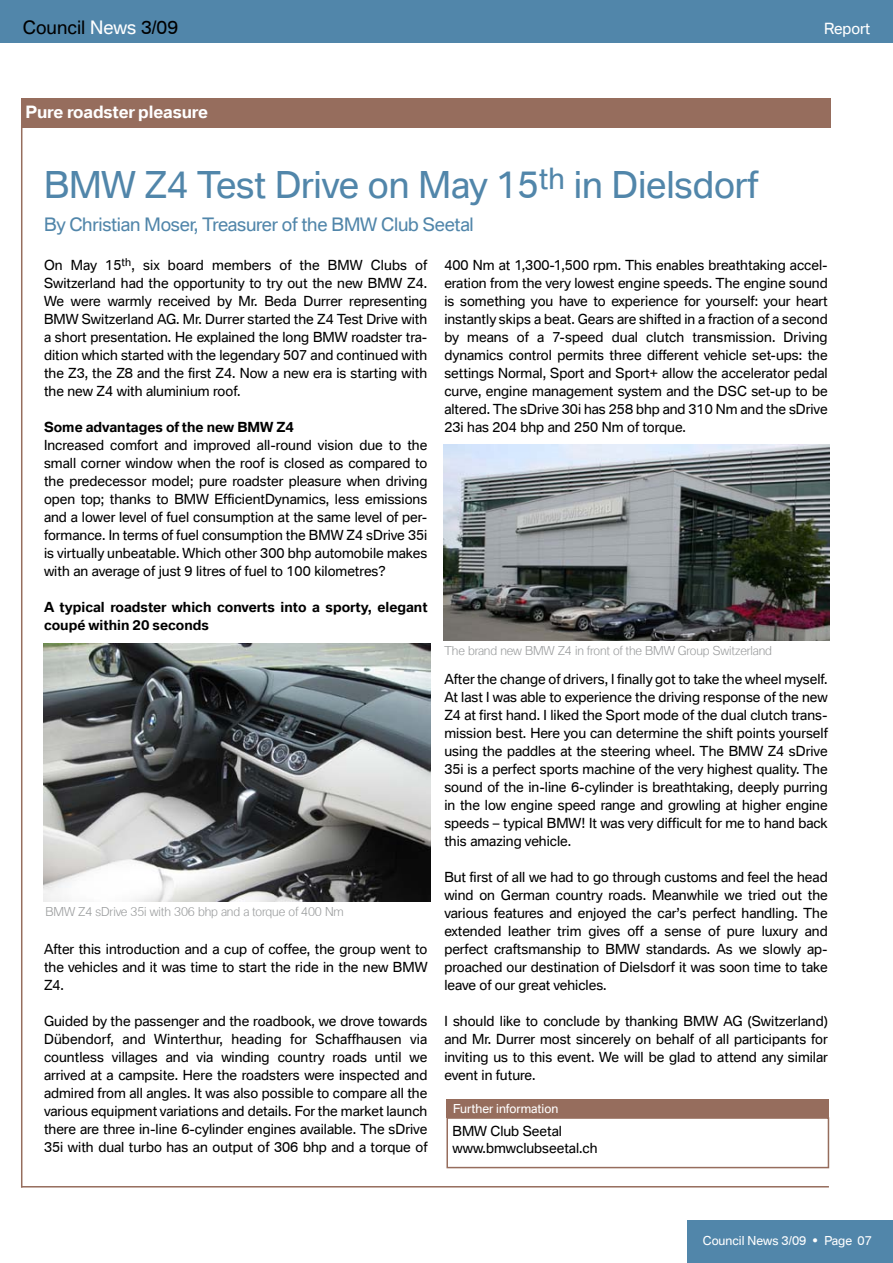
<style>
.page{position:relative;width:893px;height:1263px;background:#fff}
.page>*{position:absolute;margin:0;border:0;box-sizing:border-box;transform-origin:0 0}
.t1{font:36px "BMW Type";letter-spacing:-.005em;color:#5186aa}
.t2{font:18px "BMW Type";letter-spacing:-.015em;color:#5186aa}
.t3{font:18px "BMW Type";color:#000}
.t4{font:700 16.5px "BMW Type";letter-spacing:-.005em;color:#fff}
.t5{font:15px "BMW Type";color:#fff}
.t6{font:13.5px/18px "BMW Type";color:#000;text-align:justify}
.t7{font:700 13.5px/18px "BMW Type";color:#000}
.t8{font:300 12px "BMW Type";letter-spacing:-.01em;color:#9c9e9f}
.t9{font:12px "BMW Type";color:#fff}
.s1{color:#fff}
</style>
<div class="page">
<div style="left:0;top:0;width:893px;height:43px;background:#5186aa"></div>
<div style="left:688px;top:1220px;width:205px;height:43px;background:#5186aa"></div>
<div style="left:21px;top:98px;width:809px;height:30px;background:#966d5d"></div>
<hr style="left:21px;top:125px;width:1px;height:1062px;background:#966d5d">
<hr style="left:21px;top:1186px;width:808px;height:1px;background:#966d5d">
<img style="left:443px;top:444px;width:386px;height:197px">
<img style="left:43px;top:643px;width:387px;height:258px">
<div style="left:446px;top:1117px;width:383px;height:51px;border:2px solid #966d5d"></div>
<div style="left:446px;top:1099px;width:383px;height:18px;background:#966d5d"></div>
<h2 class="t3" style="left:23px;top:16px;width:157px">Council <span class="s1">News</span> 3/09</h2>
<p class="t5" style="left:824px;top:19px;width:48px">Report</p>
<p class="t4" style="left:25px;top:101px;width:184px">Pure roadster pleasure</p>
<h1 class="t1" style="left:44px;top:161px;width:716px">BMW Z4 Test Drive on May 15<sup>th</sup> in Dielsdorf</h1>
<h2 class="t2" style="left:44px;top:213px;width:431px">By Christian Moser, Treasurer of the BMW Club Seetal</h2>
<p class="t6" style="left:44px;top:256px;width:385px">On May 15<sup>th</sup>, six board members of the BMW Clubs of Switzerland had the opportunity to try out the new BMW Z4.<br>We were warmly received by Mr. Beda Durrer representing BMW Switzerland AG. Mr. Durrer started the Z4 Test Drive with a short presentation. He explained the long BMW roadster tra&shy;dition which started with the legendary 507 and continued with the Z3, the Z8 and the first Z4. Now a new era is starting with the new Z4 with aluminium roof.</p>
<p class="t7" style="left:44px;top:417px;width:251px">Some advantages of the new BMW Z4</p>
<p class="t6" style="left:44px;top:436px;width:385px">Increased comfort and improved all-round vision due to the small corner window when the roof is closed as compared to the predecessor model; pure roadster pleasure when driving open top; thanks to BMW EfficientDynamics, less emissions and a lower level of fuel consumption at the same level of per&shy;formance. In terms of fuel consumption the BMW Z4 sDrive 35i is virtually unbeatable. Which other 300 bhp automobile makes with an average of just 9 litres of fuel to 100 kilometres?</p>
<p class="t7" style="left:44px;top:597px;width:385px">A typical roadster which converts into a sporty, elegant coupé within 20 seconds</p>
<p class="t8" style="left:46px;top:904px;width:300px">BMW Z4 sDrive 35i with 306 bhp and a torque of 400 Nm</p>
<p class="t6" style="left:44px;top:939px;width:385px">After this introduction and a cup of coffee, the group went to the vehicles and it was time to start the ride in the new BMW Z4.</p>
<p class="t6" style="left:44px;top:1011px;width:385px">Guided by the passenger and the roadbook, we drove towards Dübendorf, and Winterthur, heading for Schaffhausen via countless villages and via winding country roads until we arrived at a campsite. Here the roadsters were inspected and admired from all angles. It was also possible to compare all the various equipment variations and details. For the market launch there are three in-line 6-cylinder engines available. The sDrive 35i with dual turbo has an output of 306 bhp and a torque of</p>
<p class="t6" style="left:444px;top:255px;width:385px">400 Nm at 1,300-1,500 rpm. This enables breathtaking accel&shy;eration from the very lowest engine speeds. The engine sound is something you have to experience for yourself: your heart instantly skips a beat. Gears are shifted in a fraction of a second by means of a 7-speed dual clutch transmission. Driving dynamics control permits three different vehicle set-ups: the settings Normal, Sport and Sport+ allow the accelerator pedal curve, engine management system and the DSC set-up to be altered. The sDrive 30i has 258 bhp and 310 Nm and the sDrive 23i has 204 bhp and 250 Nm of torque.</p>
<p class="t8" style="left:444px;top:643px;width:329px">The brand new BMW Z4 in front of the BMW Group Switzerland</p>
<p class="t6" style="left:444px;top:669px;width:385px">After the change of drivers, I finally got to take the wheel myself.<br>At last I was able to experience the driving response of the new Z4 at first hand. I liked the Sport mode of the dual clutch trans&shy;mission best. Here you can determine the shift points yourself using the paddles at the steering wheel. The BMW Z4 sDrive 35i is a perfect sports machine of the very highest quality. The sound of the in-line 6-cylinder is breathtaking, deeply purring in the low engine speed range and growling at higher engine speeds – typical BMW! It was very difficult for me to hand back this amazing vehicle.</p>
<p class="t6" style="left:444px;top:867px;width:385px">But first of all we had to go through customs and feel the head wind on German country roads. Meanwhile we tried out the various features and enjoyed the car’s perfect handling. The extended leather trim gives off a sense of pure luxury and perfect craftsmanship to BMW standards. As we slowly ap&shy;proached our destination of Dielsdorf it was soon time to take leave of our great vehicles.</p>
<p class="t6" style="left:444px;top:1011px;width:385px">I should like to conclude by thanking BMW AG (Switzerland) and Mr. Durrer most sincerely on behalf of all participants for inviting us to this event. We will be glad to attend any similar event in future.</p>
<p class="t9" style="left:453px;top:1100px;width:107px">Further information</p>
<p class="t6" style="left:452px;top:1123px;width:147px;line-height:16.2px">BMW Club Seetal www.bmwclubseetal.ch</p>
<p class="t9" style="left:703px;top:1232px;width:171px">Council News 3/09 • Page 07</p>
</div>
